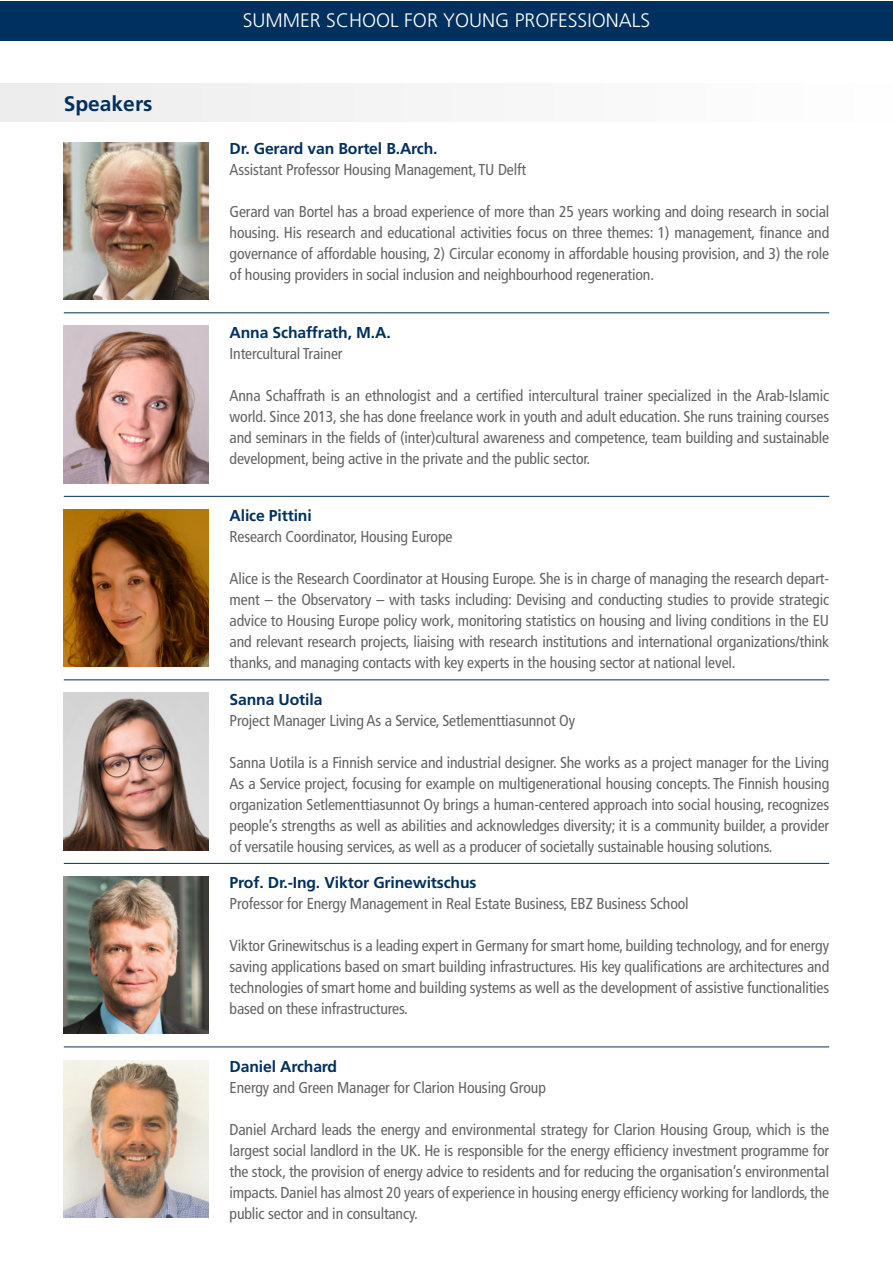
<style>
.page{position:relative;width:893px;height:1263px;background:#fff}
.page>*{position:absolute;margin:0;border:0;box-sizing:border-box;transform-origin:0 0}
.t1{font:700 21px "Frutiger LT Pro";color:#00305d}
.t2{font:300 19.5px "Frutiger LT Std";color:#fff}
.t3{font:condensed 15.75px/21px "Frutiger LT Std";letter-spacing:-.01em;color:#646363;text-align:justify}
.t4{font:700 15.75px "Frutiger LT Pro";letter-spacing:-.01em;color:#00305d}
</style>
<div class="page">
<div style="left:0;top:83px;width:892px;height:38px;background:#f5f5f5"></div>
<div style="left:0;top:1px;width:892px;height:39px;background:#00305d"></div>
<img style="left:64px;top:142px;width:144px;height:158px">
<img style="left:64px;top:326px;width:144px;height:157px">
<img style="left:64px;top:509px;width:144px;height:158px">
<img style="left:64px;top:693px;width:144px;height:157px">
<img style="left:64px;top:876px;width:144px;height:158px">
<img style="left:64px;top:1060px;width:144px;height:157px">
<hr style="left:64px;top:312px;width:765px;height:1px;background:#00305d">
<hr style="left:64px;top:496px;width:765px;height:1px;background:#00305d">
<hr style="left:64px;top:679px;width:765px;height:1px;background:#00305d">
<hr style="left:64px;top:863px;width:765px;height:1px;background:#00305d">
<hr style="left:64px;top:1046px;width:765px;height:1px;background:#00305d">
<h1 class="t1" style="left:64px;top:91px;width:90px">Speakers</h1>
<p class="t2" style="left:243px;top:10px;width:409px">SUMMER SCHOOL FOR YOUNG PROFESSIONALS</p>
<p class="t4" style="left:230px;top:140px;width:209px">Dr. Gerard van Bortel B.Arch.</p>
<p class="t3" style="left:230px;top:159px;width:298px">Assistant Professor Housing Management, TU Delft</p>
<p class="t3" style="left:230px;top:201px;width:601px">Gerard van Bortel has a broad experience of more than 25 years working and doing research in social housing. His research and educational activities focus on three themes: 1) management, finance and governance of affordable housing, 2) Circular economy in affordable housing provision, and 3) the role of housing providers in social inclusion and neighbourhood regeneration.</p>
<p class="t4" style="left:230px;top:323px;width:163px">Anna Schaffrath, M.A.</p>
<p class="t3" style="left:230px;top:343px;width:114px">Intercultural Trainer</p>
<p class="t3" style="left:230px;top:385px;width:601px">Anna Schaffrath is an ethnologist and a certified intercultural trainer specialized in the Arab-Islamic world. Since 2013, she has done freelance work in youth and adult education. She runs training courses and seminars in the fields of (inter)cultural awareness and competence, team building and sustainable development, being active in the private and the public sector.</p>
<p class="t4" style="left:230px;top:507px;width:84px">Alice Pittini</p>
<p class="t3" style="left:230px;top:526px;width:224px">Research Coordinator, Housing Europe</p>
<p class="t3" style="left:230px;top:568px;width:601px">Alice is the Research Coordinator at Housing Europe. She is in charge of managing the research depart&shy;ment – the Observatory – with tasks including: Devising and conducting studies to provide strategic advice to Housing Europe policy work, monitoring statistics on housing and living conditions in the EU and relevant research projects, liaising with research institutions and international organizations/think thanks, and managing contacts with key experts in the housing sector at national level.</p>
<p class="t4" style="left:230px;top:690px;width:94px">Sanna Uotila</p>
<p class="t3" style="left:230px;top:710px;width:347px">Project Manager Living As a Service, Setlementtiasunnot Oy</p>
<p class="t3" style="left:230px;top:752px;width:601px">Sanna Uotila is a Finnish service and industrial designer. She works as a project manager for the Living As a Service project, focusing for example on multigenerational housing concepts. The Finnish housing organization Setlementtiasunnot Oy brings a human-centered approach into social housing, recognizes people’s strengths as well as abilities and acknowledges diversity; it is a community builder, a provider of versatile housing services, as well as a producer of societally sustainable housing solutions.</p>
<p class="t4" style="left:230px;top:874px;width:248px">Prof. Dr.-Ing. Viktor Grinewitschus</p>
<p class="t3" style="left:230px;top:893px;width:461px">Professor for Energy Management in Real Estate Business, EBZ Business School</p>
<p class="t3" style="left:230px;top:935px;width:601px">Viktor Grinewitschus is a leading expert in Germany for smart home, building technology, and for energy saving applications based on smart building infrastructures. His key qualifications are architectures and technologies of smart home and building systems as well as the development of assistive functionalities based on these infrastructures.</p>
<p class="t4" style="left:230px;top:1057px;width:109px">Daniel Archard</p>
<p class="t3" style="left:230px;top:1077px;width:318px">Energy and Green Manager for Clarion Housing Group</p>
<p class="t3" style="left:230px;top:1119px;width:601px">Daniel Archard leads the energy and environmental strategy for Clarion Housing Group, which is the largest social landlord in the UK. He is responsible for the energy efficiency investment programme for the stock, the provision of energy advice to residents and for reducing the organisation’s environmental impacts. Daniel has almost 20 years of experience in housing energy efficiency working for landlords, the public sector and in consultancy.</p>
</div>
